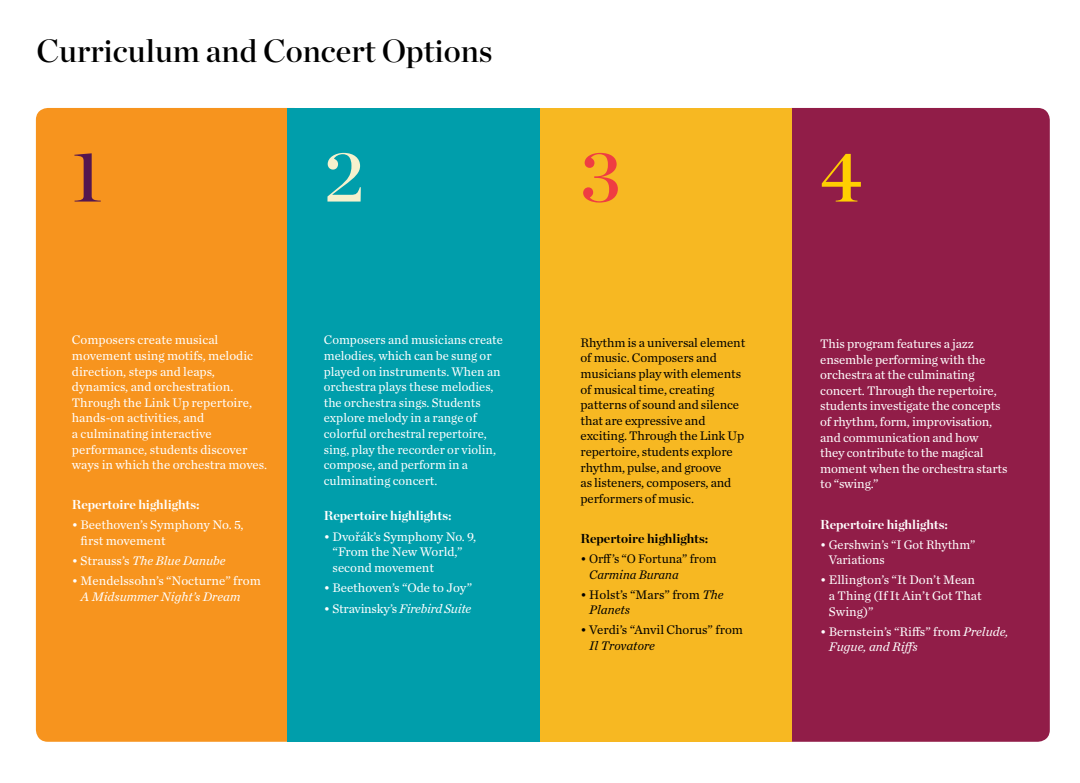
<style>
.page{position:relative;width:1080px;height:783px;background:#fff}
.page>*{position:absolute;margin:0;border:0;box-sizing:border-box;transform-origin:0 0}
.t1{font:72px "Chronicle Display Semi";color:#54164f}
.t2{font:72px "Chronicle Display Semi";color:#f6f1cd}
.t3{font:72px "Chronicle Display Semi";color:#ffcf01}
.t4{font:72px "Chronicle Display Semi";color:#ef3d42}
.t5{font:32px "Chronicle Display Semi";color:#000}
.t6{font:13px/15.6px "Chronicle Text G1";color:#fff}
.t7{font:13px/15.6px "Chronicle Text G1";letter-spacing:-.01em;color:#000}
.t8{font:700 13px "Chronicle Display";color:#fff}
.t9{font:italic 13px "Chronicle Text G1";color:#fff}
.t10{font:13px "Chronicle Text G1";letter-spacing:-.02em;color:#fff}
.t11{font:italic 13px "Chronicle Text G1";color:#000}
.t12{font:700 13px "Chronicle Display";color:#000}
.s1{font-style:normal}
.s2{font-style:italic}
</style>
<div class="page">
<div style="left:36px;top:108px;width:270px;height:634px;background:#f7941e;border-radius:12px"></div>
<div style="left:288px;top:108px;width:252px;height:634px;background:#009eab"></div>
<div style="left:780px;top:108px;width:270px;height:634px;background:#911d48;border-radius:12px"></div>
<div style="left:540px;top:108px;width:252px;height:634px;background:#f7b822"></div>
<h2 class="t5" style="left:37px;top:26px;width:457px">Curriculum and Concert Options</h2>
<h1 class="t1" style="left:72px;top:120px;width:32px">1</h1>
<h1 class="t2" style="left:324px;top:120px;width:42px">2</h1>
<h1 class="t4" style="left:581px;top:120px;width:42px">3</h1>
<h1 class="t3" style="left:820px;top:120px;width:43px">4</h1>
<p class="t6" style="left:72px;top:332px;width:197px">Composers create musical movement using motifs, melodic direction, steps and leaps, dynamics, and orchestration.<br>Through the Link Up repertoire, hands-on activities, and<br>a culminating interactive performance, students discover ways in which the orchestra moves.</p>
<p class="t8" style="left:72px;top:494px;width:129px">Repertoire highlights:</p>
<p class="t6" style="left:81px;top:517px;width:165px;text-indent:-9px">• Beethoven’s Symphony No. 5, first movement</p>
<p class="t9" style="left:72px;top:551px;width:155px"><span class="s1">• Strauss’s</span> The Blue Danube</p>
<p class="t6" style="left:72px;top:572px;width:190px">• Mendelssohn’s “Nocturne” from</p>
<p class="t9" style="left:81px;top:587px;width:161px">A Midsummer Night’s Dream</p>
<p class="t6" style="left:324px;top:332px;width:181px">Composers and musicians create melodies, which can be sung or played on instruments. When an orchestra plays these melodies, the orchestra sings. Students explore melody in a range of colorful orchestral repertoire, sing, play the recorder or violin, compose, and perform in a culminating concert.</p>
<p class="t8" style="left:324px;top:505px;width:129px">Repertoire highlights:</p>
<p class="t6" style="left:333px;top:528px;width:145px;text-indent:-9px">• Dvořák’s Symphony No. 9, “From the New World,” second movement</p>
<p class="t6" style="left:324px;top:579px;width:150px">• Beethoven’s “Ode to Joy”</p>
<p class="t10" style="left:324px;top:599px;width:149px">• Stravinsky’s <span class="s2">Firebird Suite</span></p>
<p class="t7" style="left:581px;top:334px;width:166px">Rhythm is a universal element of music. Composers and musicians play with elements of musical time, creating patterns of sound and silence that are expressive and exciting. Through the Link Up repertoire, students explore rhythm, pulse, and groove<br>as listeners, composers, and performers of music.</p>
<p class="t12" style="left:581px;top:528px;width:129px">Repertoire highlights:</p>
<p class="t7" style="left:581px;top:550px;width:138px">• Orff’s “O Fortuna” from</p>
<p class="t11" style="left:589px;top:564px;width:91px">Carmina Burana</p>
<p class="t7" style="left:589px;top:586px;width:136px;text-indent:-9px">• Holst’s “Mars” from <span class="s2">The<br>Planets</span></p>
<p class="t7" style="left:581px;top:622px;width:164px">• Verdi’s “Anvil Chorus” from</p>
<p class="t11" style="left:589px;top:636px;width:67px">Il Trovatore</p>
<p class="t6" style="left:820px;top:335px;width:189px">This program features a jazz ensemble performing with the orchestra at the culminating concert. Through the repertoire, students investigate the concepts of rhythm, form, improvisation, and communication and how<br>they contribute to the magical moment when the orchestra starts to “swing.”</p>
<p class="t8" style="left:820px;top:514px;width:129px">Repertoire highlights:</p>
<p class="t6" style="left:829px;top:536px;width:148px;text-indent:-8px">• Gershwin’s “I Got Rhythm”<br>Variations</p>
<p class="t6" style="left:829px;top:572px;width:154px;text-indent:-9px">• Ellington’s “It Don’t Mean a Thing (If It Ain’t Got That<br>Swing)”</p>
<p class="t6" style="left:829px;top:623px;width:181px;text-indent:-9px">• Bernstein’s “Riffs” from <span class="s2">Prelude,<br>Fugue, and Riffs</span></p>
</div>
